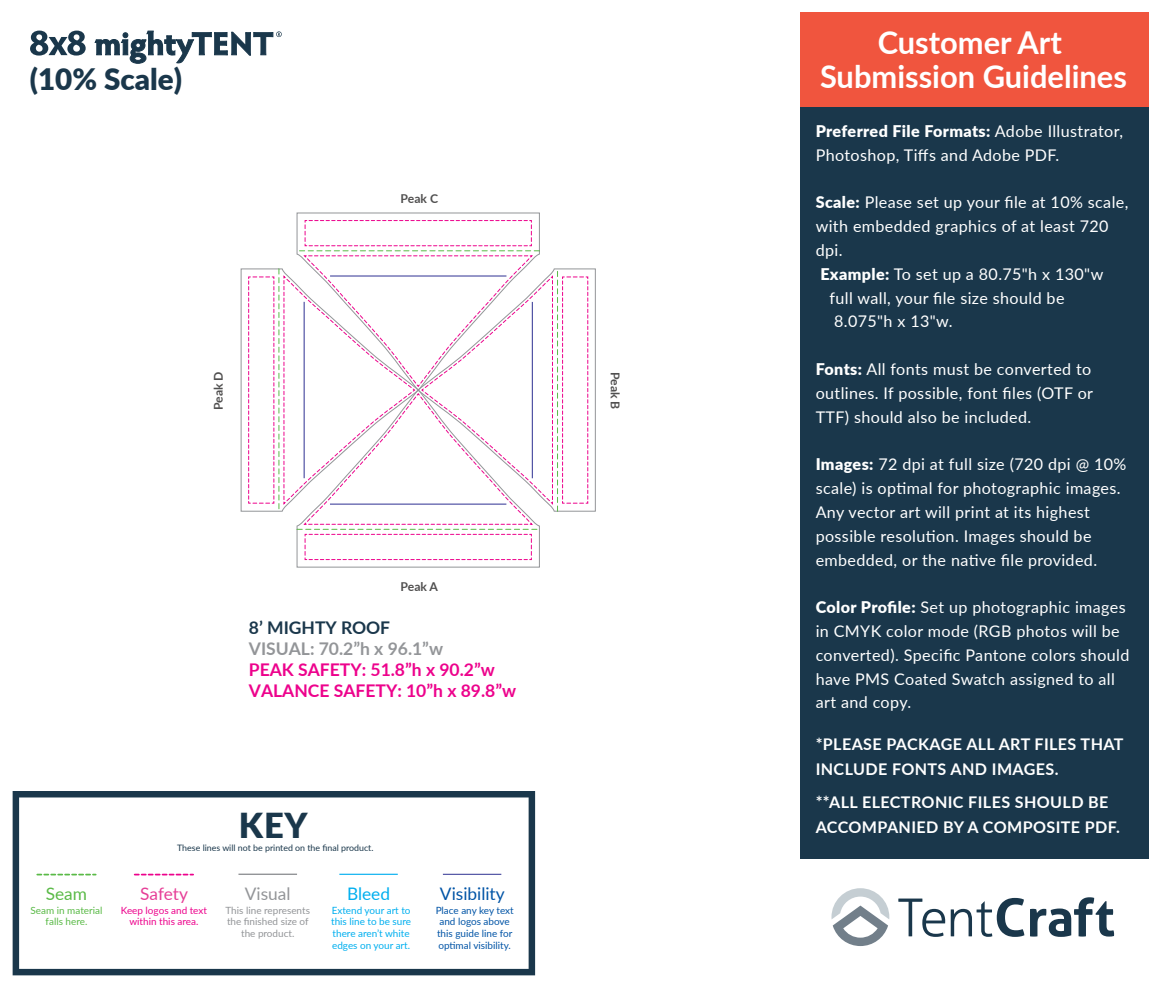
<style>
.page{position:relative;width:1161px;height:988px;background:#fff}
.page>*{position:absolute;margin:0;border:0;box-sizing:border-box;transform-origin:0 0}
.t1{font:900 34.4px "Lato";color:#1a374b}
.t2{font:700 31.5px/34.4px "Lato";color:#fff;text-align:center}
.t3{font:900 29.61px "Lato";color:#1a374b}
.t4{font:700 17.5px/21px "Lato";color:#ed028c}
.t5{font:700 17.5px "Lato";color:#939598}
.t6{font:700 17.5px "Lato";color:#1a374b}
.t7{font:17.29px "Lato";color:#0154a6}
.t8{font:17.29px "Lato";color:#939598}
.t9{font:17.29px "Lato";letter-spacing:-.005em;color:#e63e97}
.t10{font:17.29px "Lato";color:#00afef}
.t11{font:17.29px "Lato";color:#5aba47}
.t12{font:16.45px "Lucida Grande";color:#fff}
.t13{font:16.1px/23.8px "Lato";letter-spacing:.025em;color:#fff}
.t14{font:700 16.1px/25.3px "Lato";letter-spacing:.025em;color:#fff}
.t15{font:700 12.18px "Lato";color:#504f4f}
.t16{font:9.94px/11.9px "Lato";color:#00afef}
.t17{font:9.94px/11.9px "Lato";color:#0154a6}
.t18{font:9.94px/11.9px "Lato";color:#939598;text-align:center}
.t19{font:9.94px/11.9px "Lato";color:#ed028c;text-align:center}
.t20{font:9.94px/11.9px "Lato";color:#5aba47;text-align:center}
.t21{font:8.82px "Lato";color:#1a374b}
.s1{font-weight:900}
</style>
<div class="page">
<svg style="left:240px;top:212px;width:356px;height:356px"></svg>
<div style="left:800px;top:70px;width:348px;height:789px;background:#1a374b"></div>
<div style="left:800px;top:13px;width:348px;height:94px;background:#f0553e"></div>
<svg style="left:831px;top:888px;width:58px;height:58px"></svg>
<svg style="left:898px;top:898px;width:126px;height:39px"></svg>
<svg style="left:1030px;top:897px;width:84px;height:40px"></svg>
<svg style="left:13px;top:791px;width:522px;height:184px"></svg>
<hr style="left:339px;top:874px;width:59px;height:1px;background:#00aeef">
<hr style="left:443px;top:874px;width:58px;height:1px;background:#2e3092">
<hr style="left:238px;top:873px;width:59px;height:2px;background:#939598">
<svg style="left:135px;top:874px;width:58px;height:1px"></svg>
<svg style="left:37px;top:874px;width:59px;height:1px"></svg>
<svg style="left:94px;top:31px;width:188px;height:33px"></svg>
<svg style="left:30px;top:31px;width:56px;height:25px"></svg>
<hr style="left:330px;top:504px;width:176px;height:1px;background:#2e3092">
<hr style="left:330px;top:276px;width:176px;height:1px;background:#2e3092">
<hr style="left:532px;top:302px;width:1px;height:176px;background:#2e3092">
<hr style="left:304px;top:302px;width:1px;height:176px;background:#2e3092">
<h3 class="t3" style="left:30px;top:57px;width:154px">(10% Scale)</h3>
<p class="t15" style="left:209px;top:410px;width:40px;rotate:-90deg">Peak D</p>
<p class="t15" style="left:400px;top:190px;width:39px">Peak C</p>
<p class="t15" style="left:400px;top:577px;width:39px">Peak A</p>
<p class="t6" style="left:249px;top:614px;width:143px">8’ MIGHTY ROOF</p>
<p class="t5" style="left:249px;top:636px;width:196px">VISUAL: 70.2”h x 96.1”w</p>
<p class="t4" style="left:249px;top:659px;width:269px">PEAK SAFETY: 51.8”h x 90.2”w<br>VALANCE SAFETY: 10”h x 89.8”w</p>
<p class="t11" style="left:46px;top:881px;width:43px">Seam</p>
<p class="t20" style="left:31px;top:903px;width:73px">Seam in material falls here.</p>
<h1 class="t1" style="left:239px;top:799px;width:70px">KEY</h1>
<p class="t21" style="left:177px;top:842px;width:198px">These lines will not be printed on the final product.</p>
<p class="t9" style="left:140px;top:881px;width:49px">Safety</p>
<p class="t19" style="left:121px;top:903px;width:88px">Keep logos and text within this area.</p>
<p class="t8" style="left:245px;top:881px;width:47px">Visual</p>
<p class="t18" style="left:225px;top:903px;width:86px">This line represents the finished size of the product.</p>
<p class="t10" style="left:347px;top:881px;width:45px">Bleed</p>
<p class="t16" style="left:331px;top:903px;width:81px">Extend your art to this line to be sure there aren’t white edges on your art.</p>
<p class="t7" style="left:440px;top:881px;width:66px">Visibility</p>
<p class="t17" style="left:435px;top:903px;width:79px">Place any key text and logos above this guide line for optimal visibility.</p>
<p class="t15" style="left:624px;top:372px;width:39px;rotate:90deg">Peak B</p>
<h2 class="t2" style="left:820px;top:24px;width:308px">Customer Art<br>Submission Guidelines</h2>
<p class="t13" style="left:815px;top:119px;width:309px"><span class="s1">Preferred File Formats:</span> Adobe Illustrator,<br>Photoshop, Tiffs and Adobe PDF.</p>
<p class="t13" style="left:815px;top:190px;width:314px"><span class="s1">Scale:</span> Please set up your file at 10% scale,</p>
<p class="t13" style="left:815px;top:214px;width:294px">with embedded graphics of at least 720</p>
<p class="t13" style="left:815px;top:238px;width:28px">dpi.</p>
<p class="t13" style="left:820px;top:261px;width:284px"><span class="s1">Example:</span> To set up a 80.75"h x 130"w</p>
<p class="t13" style="left:829px;top:285px;width:236px">full wall, your file size should be</p>
<p class="t13" style="left:834px;top:309px;width:120px">8.075"h x 13"w.</p>
<p class="t13" style="left:815px;top:357px;width:279px;text-align:justify"><span class="s1">Fonts:</span> All fonts must be converted to outlines. If possible, font files (OTF or TTF) should also be included.</p>
<p class="t13" style="left:815px;top:452px;width:312px"><span class="s1">Images:</span> 72 dpi at full size (720 dpi @ 10% scale) is optimal for photographic images.<br>Any vector art will print at its highest possible resolution. Images should be embedded, or the native file provided.</p>
<p class="t13" style="left:815px;top:595px;width:315px"><span class="s1">Color Profile:</span> Set up photographic images in CMYK color mode (RGB photos will be converted). Specific Pantone colors should have PMS Coated Swatch assigned to all art and copy.</p>
<p class="t14" style="left:815px;top:731px;width:309px">*PLEASE PACKAGE ALL ART FILES THAT<br>INCLUDE FONTS AND IMAGES.</p>
<p class="t14" style="left:815px;top:788px;width:306px">**ALL ELECTRONIC FILES SHOULD BE<br>ACCOMPANIED BY A COMPOSITE PDF.</p>
<p class="t12" style="left:865px;top:41px;width:152px">www.tentcraft.com</p>
</div>
